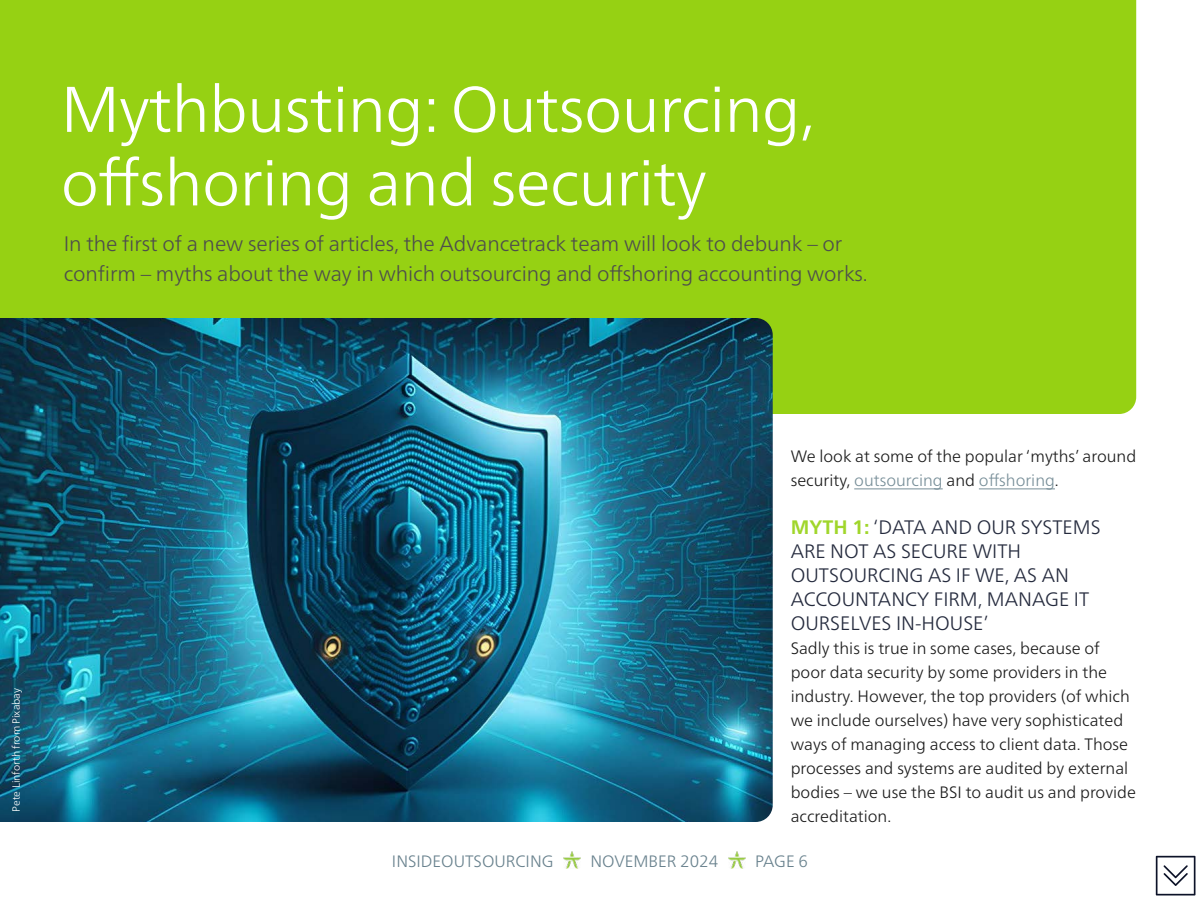
<style>
.page{position:relative;width:1200px;height:900px;background:#fff}
.page>*{position:absolute;margin:0;border:0;box-sizing:border-box;transform-origin:0 0}
.t1{font:300 64.5px/73.5px "Frutiger Neue LTW1 G";letter-spacing:-.01em;color:#fff}
.t2{font:300 21px/30px "Frutiger Neue LTW1 G";letter-spacing:-.005em;color:#4d4d4d}
.t3{font:300 19.5px/24px "Frutiger Neue LTW1 G";color:#242a3d}
.t4{font:300 16.5px/24px "Frutiger Neue LTW1 G";color:#1a1a1a}
.t5{font:300 16.5px "Frutiger Neue LTW1 G";color:#68818d}
.t6{font:300 10.5px "Frutiger Neue LTW1 G";color:#fff}
.s1{color:#778e98}
.s2{font-weight:700;color:#a0d62b}
</style>
<div class="page">
<img style="left:564px;top:852px;width:17px;height:16px">
<img style="left:728px;top:852px;width:17px;height:16px">
<svg style="left:1156px;top:856px;width:39px;height:39px"></svg>
<hr style="left:854px;top:488px;width:89px;height:1px;background:#778e98">
<hr style="left:979px;top:488px;width:76px;height:1px;background:#778e98">
<div style="left:0;top:0;width:1136px;height:414px;background:#96d113"></div>
<img style="left:0;top:318px;width:773px;height:504px">
<h1 class="t1" style="left:61px;top:72px;width:756px">Mythbusting: Outsourcing, offshoring and security</h1>
<p class="t2" style="left:64px;top:229px;width:806px">In the first of a new series of articles, the Advancetrack team will look to debunk – or confirm – myths about the way in which outsourcing and offshoring accounting works.</p>
<p class="t6" style="left:10px;top:812px;width:125px;rotate:-90deg">Pete Linforth from Pixabay</p>
<p class="t4" style="left:791px;top:444px;width:347px">We look at some of the popular ‘myths’ around security, <span class="s1">outsourcing</span> and <span class="s1">offshoring</span>.</p>
<p class="t3" style="left:791px;top:515px;width:311px"><span class="s2">MYTH 1:</span> ‘DATA AND OUR SYSTEMS<br>ARE NOT AS SECURE WITH<br>OUTSOURCING AS IF WE, AS AN<br>ACCOUNTANCY FIRM, MANAGE IT<br>OURSELVES IN-HOUSE’</p>
<p class="t4" style="left:791px;top:636px;width:347px">Sadly this is true in some cases, because of poor data security by some providers in the industry. However, the top providers (of which we include ourselves) have very sophisticated ways of managing access to client data. Those processes and systems are audited by external bodies – we use the BSI to audit us and provide accreditation.</p>
<p class="t5" style="left:392px;top:851px;width:163px">INSIDEOUTSOURCING</p>
<p class="t5" style="left:590px;top:851px;width:129px">NOVEMBER 2024</p>
<p class="t5" style="left:755px;top:851px;width:54px">PAGE 6</p>
</div>
